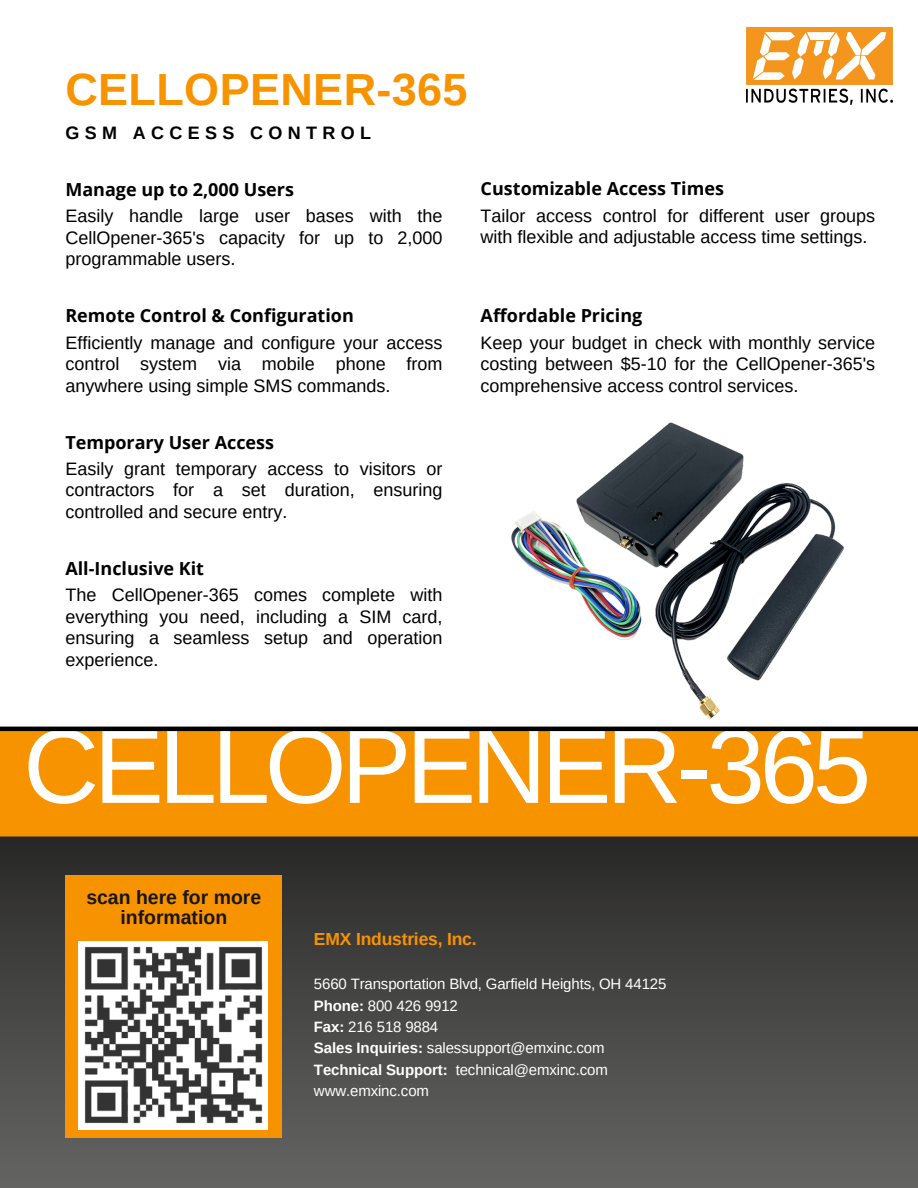
<style>
.page{position:relative;width:918px;height:1188px;background:#fff}
.page>*{position:absolute;margin:0;border:0;box-sizing:border-box;transform-origin:0 0}
.t1{font:105px "Arimo";letter-spacing:-.05em;color:#fff}
.t2{font:700 45px "Arimo";letter-spacing:.01em;color:#f89300}
.t3{font:700 22.65px/21.9px "Open Sans";color:#171615;text-align:center}
.t4{font:700 19.5px/19.2px "Arimo";color:#171615;text-align:center}
.t5{font:18px/21.3px "Arimo";color:#000;text-align:justify}
.t6{font:700 18px "Open Sans";color:#000}
.t7{font:700 18px "Arimo";letter-spacing:.3em;color:#000}
.t8{font:700 17.55px "Arimo";letter-spacing:-.01em;color:#f89300}
.t9{font:15px "Arimo";letter-spacing:-.01em;color:#fff}
.s1{font-weight:700}
</style>
<div class="page">
<img style="left:0;top:731px;width:918px;height:457px">
<div style="left:65px;top:875px;width:217px;height:263px;background:#f89300"></div>
<img style="left:79px;top:941px;width:188px;height:188px">
<img style="left:746px;top:27px;width:147px;height:78px">
<hr style="left:0;top:727px;width:918px;height:4px;background:#000">
<img style="left:511px;top:422px;width:333px;height:298px">
<p class="t2" style="left:65px;top:64px;width:404px">CELLOPENER-365</p>
<p class="t7" style="left:65px;top:123px;width:307px">GSM ACCESS CONTROL</p>
<p class="t6" style="left:65px;top:177px;width:230px">Manage up to 2,000 Users</p>
<p class="t5" style="left:65px;top:206px;width:379px">Easily handle large user bases with the CellOpener-365's capacity for up to 2,000 programmable users.</p>
<p class="t6" style="left:65px;top:303px;width:290px">Remote Control &amp; Configuration</p>
<p class="t5" style="left:65px;top:332px;width:379px">Efficiently manage and configure your access control system via mobile phone from anywhere using simple SMS commands.</p>
<p class="t6" style="left:65px;top:429px;width:210px">Temporary User Access</p>
<p class="t5" style="left:65px;top:458px;width:379px">Easily grant temporary access to visitors or contractors for a set duration, ensuring controlled and secure entry.</p>
<p class="t6" style="left:65px;top:556px;width:140px">All-Inclusive Kit</p>
<p class="t5" style="left:65px;top:585px;width:379px">The CellOpener-365 comes complete with everything you need, including a SIM card, ensuring a seamless setup and operation experience.</p>
<p class="t6" style="left:481px;top:176px;width:245px">Customizable Access Times</p>
<p class="t5" style="left:481px;top:205px;width:396px">Tailor access control for different user groups with flexible and adjustable access time settings.</p>
<p class="t6" style="left:481px;top:303px;width:163px">Affordable Pricing</p>
<p class="t5" style="left:481px;top:332px;width:396px">Keep your budget in check with monthly service costing between $5-10 for the CellOpener-365's comprehensive access control services.</p>
<p class="t1" style="left:23px;top:708px;width:849px">CELLOPENER-365</p>
<p class="t3" style="left:106px;top:883px;width:140px">scan here to contact us</p>
<p class="t4" style="left:86px;top:888px;width:176px">scan here for more information</p>
<p class="t8" style="left:314px;top:929px;width:164px">EMX Industries, Inc.</p>
<p class="t9" style="left:314px;top:976px;width:354px">5660 Transportation Blvd, Garfield Heights, OH 44125</p>
<p class="t9" style="left:314px;top:997px;width:146px"><span class="s1">Phone:</span> 800 426 9912</p>
<p class="t9" style="left:314px;top:1018px;width:126px"><span class="s1">Fax:</span> 216 518 9884</p>
<p class="t9" style="left:314px;top:1040px;width:292px"><span class="s1">Sales Inquiries:</span> salessupport@emxinc.com</p>
<p class="t9" style="left:314px;top:1061px;width:295px"><span class="s1">Technical Support:</span> technical@emxinc.com</p>
<p class="t9" style="left:314px;top:1082px;width:117px">www.emxinc.com</p>
</div>
